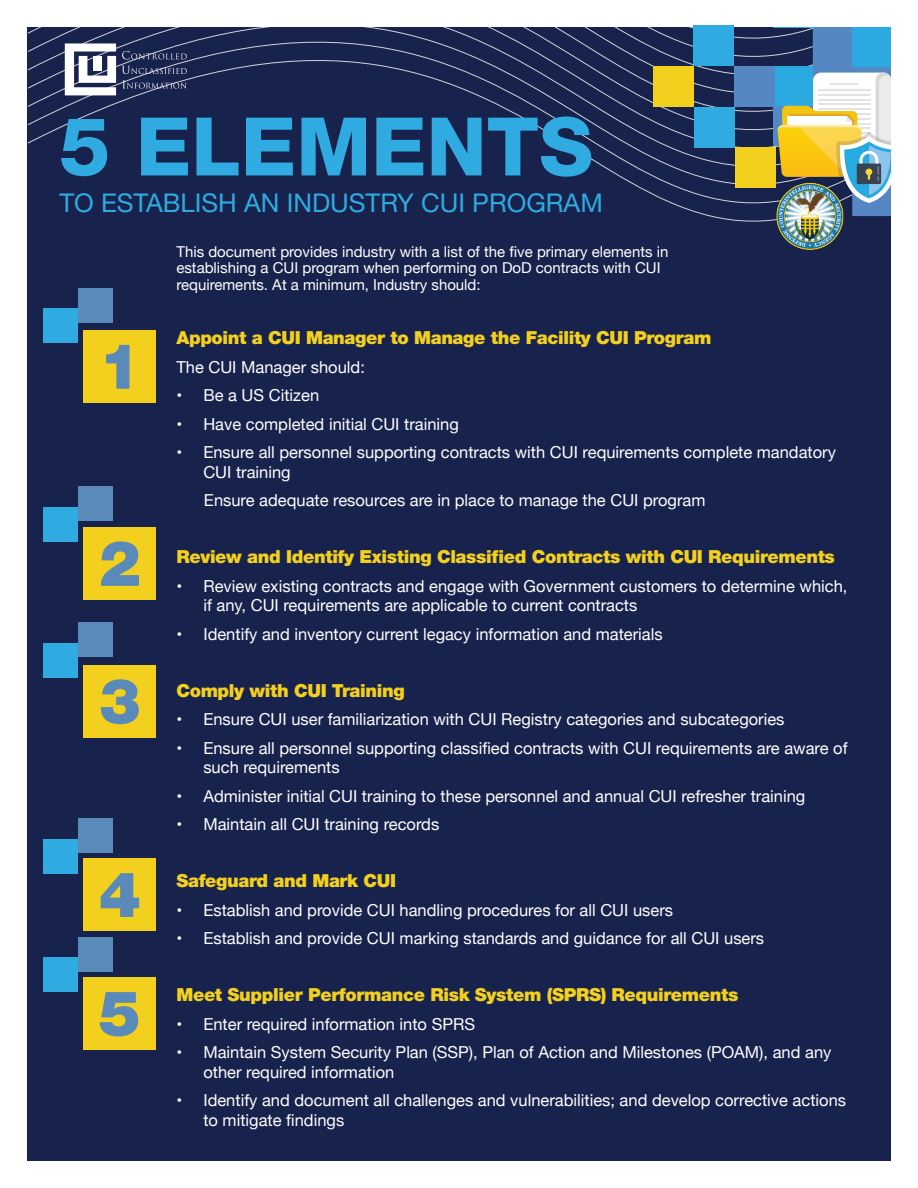
<style>
.page{position:relative;width:918px;height:1188px;background:#fff}
.page>*{position:absolute;margin:0;border:0;box-sizing:border-box;transform-origin:0 0}
.t1{font:800 81px "Helvetica Neue";color:#2fabe1}
.t2{font:900 63px "Helvetica Neue";color:#5a8ab9}
.t3{font:25.8px "Helvetica Neue";color:#2fabe1}
.STEP_HEAD{font:900 18px "Helvetica Neue";letter-spacing:-.02em;color:#f3d01d}
.STEP_TEXT{font:16.5px/19.5px "Helvetica Neue";color:#fff}
.t4{font:15px/16.5px "Helvetica Neue";color:#fff}
</style>
<div class="page">
<div style="left:27px;top:27px;width:864px;height:1134px;background:#18234d"></div>
<svg style="left:29px;top:27px;width:861px;height:195px"></svg>
<svg style="left:65px;top:43px;width:51px;height:52px"></svg>
<div style="left:93px;top:56px;width:9px;height:14px;background:#fff"></div>
<svg style="left:122px;top:51px;width:65px;height:9px"></svg>
<svg style="left:122px;top:66px;width:65px;height:8px"></svg>
<svg style="left:123px;top:80px;width:64px;height:9px"></svg>
<div style="left:773px;top:106px;width:40px;height:40px;background:#5587c3"></div>
<div style="left:773px;top:67px;width:40px;height:39px;background:#2baae1"></div>
<svg style="left:778px;top:27px;width:113px;height:189px"></svg>
<img style="left:772px;top:181px;width:74px;height:69px">
<div style="left:84px;top:330px;width:72px;height:73px;background:#f3d01d"></div>
<div style="left:84px;top:527px;width:72px;height:73px;background:#f3d01d"></div>
<div style="left:84px;top:665px;width:72px;height:73px;background:#f3d01d"></div>
<div style="left:84px;top:859px;width:72px;height:72px;background:#f3d01d"></div>
<div style="left:84px;top:978px;width:72px;height:72px;background:#f3d01d"></div>
<div style="left:43px;top:309px;width:35px;height:34px;background:#2fabe1"></div>
<div style="left:43px;top:507px;width:35px;height:35px;background:#2fabe1"></div>
<div style="left:43px;top:643px;width:35px;height:34px;background:#2fabe1"></div>
<div style="left:43px;top:839px;width:35px;height:34px;background:#2fabe1"></div>
<div style="left:43px;top:958px;width:35px;height:34px;background:#2fabe1"></div>
<div style="left:78px;top:288px;width:34px;height:34px;background:#5a8ab9"></div>
<div style="left:78px;top:487px;width:34px;height:34px;background:#5a8ab9"></div>
<div style="left:78px;top:622px;width:34px;height:35px;background:#5a8ab9"></div>
<div style="left:78px;top:818px;width:34px;height:35px;background:#5a8ab9"></div>
<div style="left:78px;top:937px;width:34px;height:34px;background:#5a8ab9"></div>
<div style="left:735px;top:66px;width:40px;height:41px;background:#5587c3"></div>
<div style="left:694px;top:26px;width:40px;height:40px;background:#2fabe1"></div>
<div style="left:653px;top:66px;width:41px;height:41px;background:#f3d01d"></div>
<div style="left:694px;top:107px;width:41px;height:40px;background:#2fabe1"></div>
<div style="left:735px;top:147px;width:41px;height:41px;background:#f3d01d"></div>
<p class="t1" style="left:59px;top:98px;width:535px">5 ELEMENTS</p>
<p class="t3" style="left:59px;top:187px;width:545px">TO ESTABLISH AN INDUSTRY CUI PROGRAM</p>
<p class="t4" style="left:176px;top:244px;width:494px">This document provides industry with a list of the five primary elements in establishing a CUI program when performing on DoD contracts with CUI requirements. At a minimum, Industry should:</p>
<p class="STEP_HEAD" style="left:176px;top:327px;width:536px">Appoint a CUI Manager to Manage the Facility CUI Program</p>
<p class="STEP_TEXT" style="left:176px;top:358px;width:190px">The CUI Manager should:</p>
<p class="STEP_TEXT" style="left:176px;top:386px;width:144px">• Be a US Citizen</p>
<p class="STEP_TEXT" style="left:176px;top:415px;width:284px">• Have completed initial CUI training</p>
<p class="STEP_TEXT" style="left:203px;top:443px;width:634px;text-indent:-27px">• Ensure all personnel supporting contracts with CUI requirements complete mandatory<br>CUI training</p>
<p class="STEP_TEXT" style="left:204px;top:491px;width:503px">Ensure adequate resources are in place to manage the CUI program</p>
<p class="t2" style="left:99px;top:329px;width:44px">1</p>
<p class="t2" style="left:99px;top:526px;width:44px">2</p>
<p class="STEP_HEAD" style="left:176px;top:546px;width:660px">Review and Identify Existing Classified Contracts with CUI Requirements</p>
<p class="STEP_TEXT" style="left:203px;top:577px;width:646px;text-indent:-27px">• Review existing contracts and engage with Government customers to determine which, if any, CUI requirements are applicable to current contracts</p>
<p class="STEP_TEXT" style="left:176px;top:625px;width:488px">• Identify and inventory current legacy information and materials</p>
<p class="t2" style="left:99px;top:664px;width:44px">3</p>
<p class="STEP_HEAD" style="left:176px;top:679px;width:230px">Comply with CUI Training</p>
<p class="STEP_TEXT" style="left:176px;top:710px;width:610px">• Ensure CUI user familiarization with CUI Registry categories and subcategories</p>
<p class="STEP_TEXT" style="left:203px;top:739px;width:646px;text-indent:-27px">• Ensure all personnel supporting classified contracts with CUI requirements are aware of such requirements</p>
<p class="STEP_TEXT" style="left:176px;top:787px;width:631px">• Administer initial CUI training to these personnel and annual CUI refresher training</p>
<p class="STEP_TEXT" style="left:176px;top:815px;width:264px">• Maintain all CUI training records</p>
<p class="t2" style="left:99px;top:857px;width:44px">4</p>
<p class="STEP_HEAD" style="left:176px;top:870px;width:221px">Safeguard and Mark CUI</p>
<p class="STEP_TEXT" style="left:176px;top:901px;width:498px">• Establish and provide CUI handling procedures for all CUI users</p>
<p class="STEP_TEXT" style="left:176px;top:929px;width:589px">• Establish and provide CUI marking standards and guidance for all CUI users</p>
<p class="t2" style="left:99px;top:976px;width:44px">5</p>
<p class="STEP_HEAD" style="left:176px;top:984px;width:563px">Meet Supplier Performance Risk System (SPRS) Requirements</p>
<p class="STEP_TEXT" style="left:176px;top:1015px;width:300px">• Enter required information into SPRS</p>
<p class="STEP_TEXT" style="left:203px;top:1043px;width:630px;text-indent:-27px">• Maintain System Security Plan (SSP), Plan of Action and Milestones (POAM), and any other required information</p>
<p class="STEP_TEXT" style="left:203px;top:1091px;width:644px;text-indent:-27px">• Identify and document all challenges and vulnerabilities; and develop corrective actions to mitigate findings</p>
</div>
